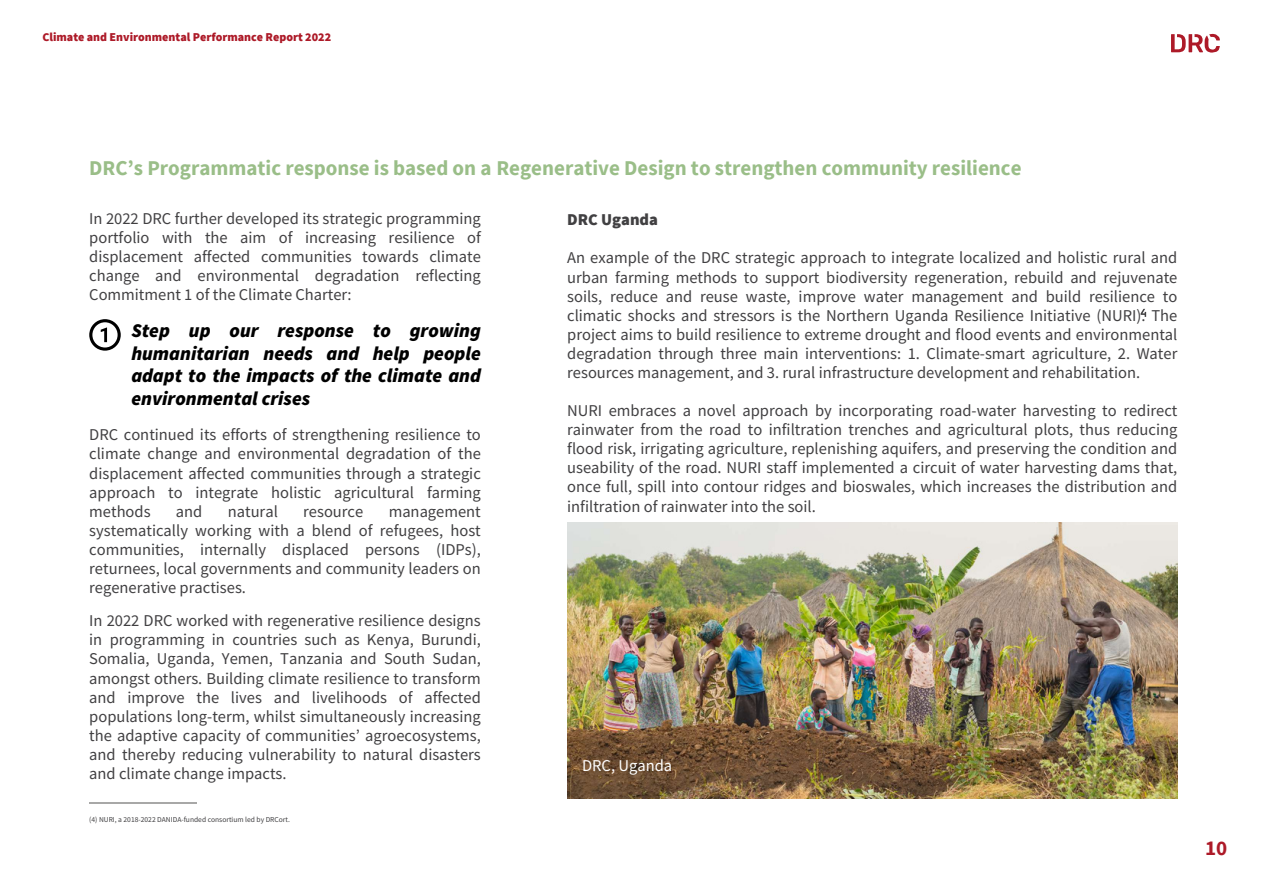
<style>
.page{position:relative;width:1263px;height:894px;background:#fff}
.page>*{position:absolute;margin:0;border:0;box-sizing:border-box;transform-origin:0 0}
.t1{font:700 21px "Source Sans Pro";color:#9abe88}
.t2{font:700 21px "Source Sans Pro";color:#ad1a28}
.t3{font:italic 900 19.5px/22.5px "Source Sans Pro";color:#000;text-align:justify}
.t4{font:16.5px/19px "Source Sans Pro";color:#414042;text-align:justify}
.t5{font:16.5px "Source Sans Pro";color:#fff}
.t6{font:900 16.5px "Source Sans Pro";color:#414042}
.t7{font:900 12px "Source Sans Pro";color:#ad1a28}
.t8{font:7.5px "Source Sans Pro";color:#414042}
</style>
<div class="page">
<svg style="left:1171px;top:34px;width:49px;height:19px"></svg>
<img style="left:567px;top:522px;width:611px;height:275px">
<hr style="left:89px;top:802px;width:108px;height:1px;background:#a8a8a7">
<svg style="left:1141px;top:309px;width:5px;height:7px"></svg>
<svg style="left:89px;top:319px;width:32px;height:31px"></svg>
<p class="t7" style="left:42px;top:29px;width:290px">Climate and Environmental Performance Report 2022</p>
<p class="t1" style="left:89px;top:154px;width:934px">DRC’s Programmatic response is based on a Regenerative Design to strengthen community resilience</p>
<p class="t4" style="left:89px;top:208px;width:393px">In 2022 DRC further developed its strategic programming portfolio with the aim of increasing resilience of displacement affected communities towards climate change and environmental degradation reflecting Commitment 1 of the Climate Charter:</p>
<p class="t3" style="left:131px;top:319px;width:351px">Step up our response to growing humanitarian needs and help people adapt to the impacts of the climate and environmental crises</p>
<p class="t4" style="left:89px;top:424px;width:393px">DRC continued its efforts of strengthening resilience to climate change and environmental degradation of the displacement affected communities through a strategic approach to integrate holistic agricultural farming methods</p>
<p class="t6" style="left:567px;top:209px;width:92px">DRC Uganda</p>
<p class="t4" style="left:567px;top:248px;width:612px">An example of the DRC strategic approach to integrate localized and holistic rural and urban farming methods to support biodiversity regeneration, rebuild and rejuvenate soils, reduce and reuse waste, improve water management and build resilience to climatic shocks and stressors is the Northern Uganda Resilience Initiative (NURI). The project aims to build resilience to extreme drought and flood events and environmental degradation through three main interventions: 1. Climate-smart agriculture, 2. Water resources management, and 3. rural infrastructure development and rehabilitation.</p>
<p class="t4" style="left:567px;top:400px;width:612px">NURI embraces a novel approach by incorporating road-water harvesting to redirect rainwater from the road to infiltration trenches and agricultural plots, thus reducing flood risk, irrigating agriculture, replenishing aquifers, and preserving the condition and useability of the road. NURI staff implemented a circuit of water harvesting dams that, once full, spill into contour ridges and bioswales, which increases the distribution and infiltration of rainwater into the soil.</p>
<p class="t4" style="left:176px;top:501px;width:28px">and</p>
<p class="t4" style="left:228px;top:501px;width:52px">natural</p>
<p class="t4" style="left:303px;top:501px;width:62px">resource</p>
<p class="t4" style="left:89px;top:501px;width:393px;text-indent:299px">management systematically working with a blend of refugees, host communities, internally displaced persons (IDPs), returnees, local governments and community leaders on regenerative practises.</p>
<p class="t4" style="left:89px;top:610px;width:393px">In 2022 DRC worked with regenerative resilience designs in programming in countries such as Kenya, Burundi, Somalia, Uganda, Yemen, Tanzania and South Sudan, amongst others. Building climate resilience to transform and improve the lives and livelihoods of affected populations long-term, whilst simultaneously increasing the adaptive capacity of communities’ agroecosystems, and thereby reducing vulnerability to natural disasters and climate change impacts.</p>
<p class="t8" style="left:89px;top:814px;width:202px">(4) NURI, a 2018-2022 DANIDA-funded consortium led by DRCort.</p>
<p class="t5" style="left:582px;top:754px;width:92px">DRC, Uganda</p>
<p class="t2" style="left:1205px;top:833px;width:24px">10</p>
</div>
